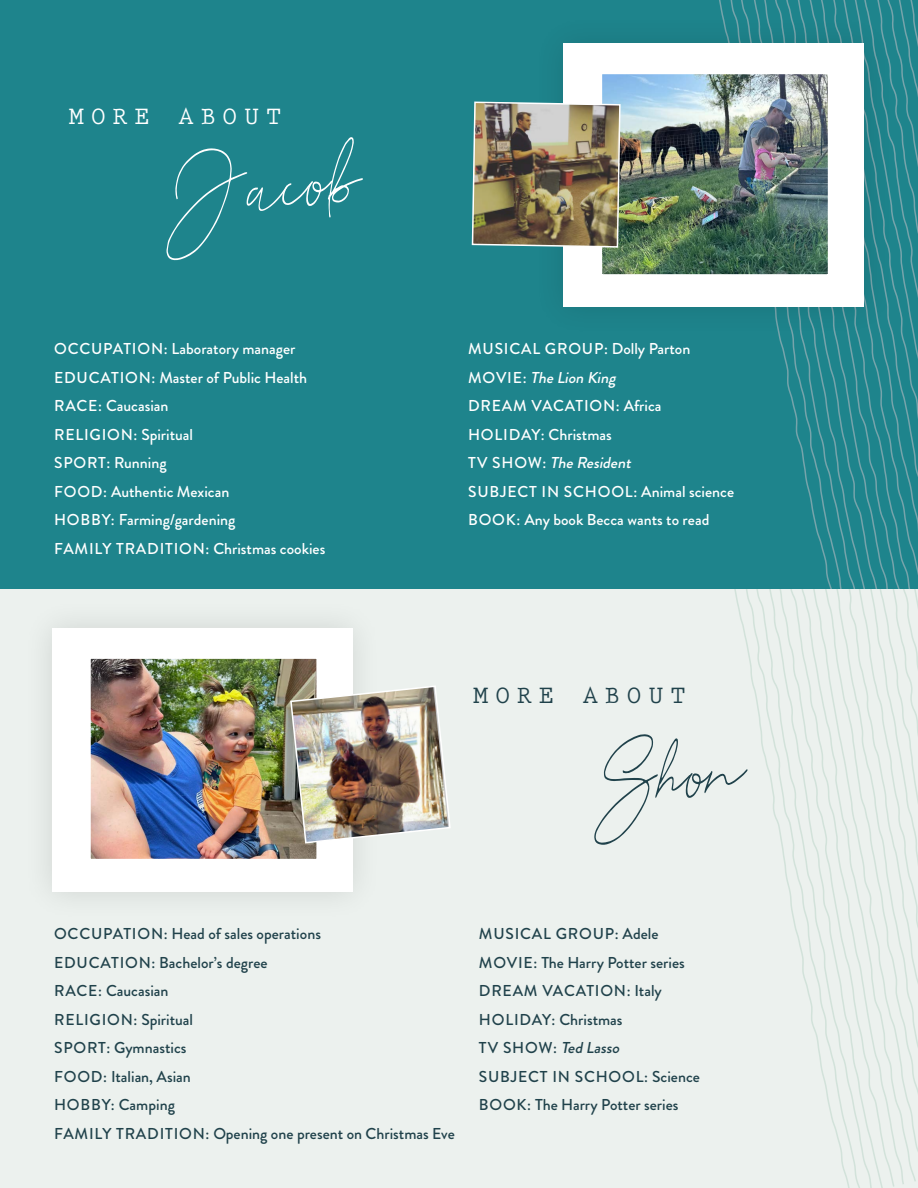
<style>
.page{position:relative;width:918px;height:1188px;background:#ecf1ee}
.page>*{position:absolute;margin:0;border:0;box-sizing:border-box;transform-origin:0 0}
.t1{font:97.5px "Reman";color:#fff}
.t2{font:97.5px "Reman";color:#20424b}
.t3{font:700 25.5px "Prestige Elite Std";letter-spacing:.26em;color:#fff}
.t4{font:700 25.5px "Prestige Elite Std";letter-spacing:.26em;color:#20424b}
.t5{font:500 15.75px/28.5px "Brandon Grotesque";color:#fff}
.t6{font:500 15.75px/28.5px "Brandon Grotesque";color:#20424b}
.s1{font-style:italic}
</style>
<div class="page">
<svg style="left:730px;top:588px;width:120px;height:600px"></svg>
<div style="left:0;top:0;width:918px;height:588px;background:#1e848c"></div>
<svg style="left:847px;top:588px;width:71px;height:581px"></svg>
<svg style="left:911px;top:0;width:7px;height:575px"></svg>
<svg style="left:901px;top:0;width:10px;height:588px"></svg>
<svg style="left:889px;top:0;width:12px;height:588px"></svg>
<svg style="left:879px;top:0;width:10px;height:588px"></svg>
<svg style="left:868px;top:0;width:11px;height:588px"></svg>
<svg style="left:857px;top:0;width:11px;height:588px"></svg>
<svg style="left:847px;top:0;width:10px;height:588px"></svg>
<svg style="left:837px;top:0;width:10px;height:588px"></svg>
<svg style="left:719px;top:0;width:118px;height:588px"></svg>
<div style="left:52px;top:628px;width:301px;height:264px;background:#fff"></div>
<div style="left:533px;top:14px;width:361px;height:324px;background:#000;opacity:.12"></div>
<div style="left:563px;top:44px;width:301px;height:263px;background:#fff"></div>
<img style="left:91px;top:659px;width:225px;height:199px">
<div style="left:86px;top:654px;width:235px;height:209px;border:4px solid #fff"></div>
<img style="left:603px;top:75px;width:224px;height:199px">
<div style="left:598px;top:70px;width:234px;height:209px;border:4px solid #fff"></div>
<img style="left:289px;top:685px;width:162px;height:159px">
<img style="left:471px;top:101px;width:150px;height:147px">
<h2 class="t3" style="left:69px;top:103px;width:214px">MORE ABOUT</h2>
<h1 class="t1" style="left:154px;top:136px;width:203px;rotate:-6deg">Jacob</h1>
<p class="t5" style="left:54px;top:335px;width:273px">OCCUPATION: Laboratory manager<br>EDUCATION: Master of Public Health<br>RACE: Caucasian<br>RELIGION: Spiritual<br>SPORT: Running<br>FOOD: Authentic Mexican<br>HOBBY: Farming/gardening<br>FAMILY TRADITION: Christmas cookies</p>
<p class="t5" style="left:468px;top:335px;width:268px">MUSICAL GROUP: Dolly Parton<br>M O V I E : <span class="s1">TheLion King<br></span>DREAM VACATION: Africa<br>HOLIDAY: Christmas<br>T V S H O W : <span class="s1">TheResident<br></span>SUBJECT IN SCHOOL: Animal science<br>BOOK: Any book Becca wants to read</p>
<h2 class="t4" style="left:473px;top:682px;width:214px">MORE ABOUT</h2>
<h1 class="t2" style="left:582px;top:723px;width:159px;rotate:-6deg">Shon</h1>
<p class="t6" style="left:54px;top:920px;width:402px">OCCUPATION: Head of sales operations<br>EDUCATION: Bachelor’s degree<br>RACE: Caucasian<br>RELIGION: Spiritual<br>SPORT: Gymnastics<br>FOOD: Italian, Asian<br>HOBBY: Camping<br>FAMILY TRADITION: Opening one present on Christmas Eve</p>
<p class="t6" style="left:479px;top:920px;width:223px">MUSICAL GROUP: Adele<br>MOVIE: The Harry Potter series<br>DREAM VACATION: Italy<br>HOLIDAY: Christmas<br>T V S H O W: <span class="s1">Ted Lasso<br></span>SUBJECT IN SCHOOL: Science<br>BOOK: The Harry Potter series</p>
</div>
